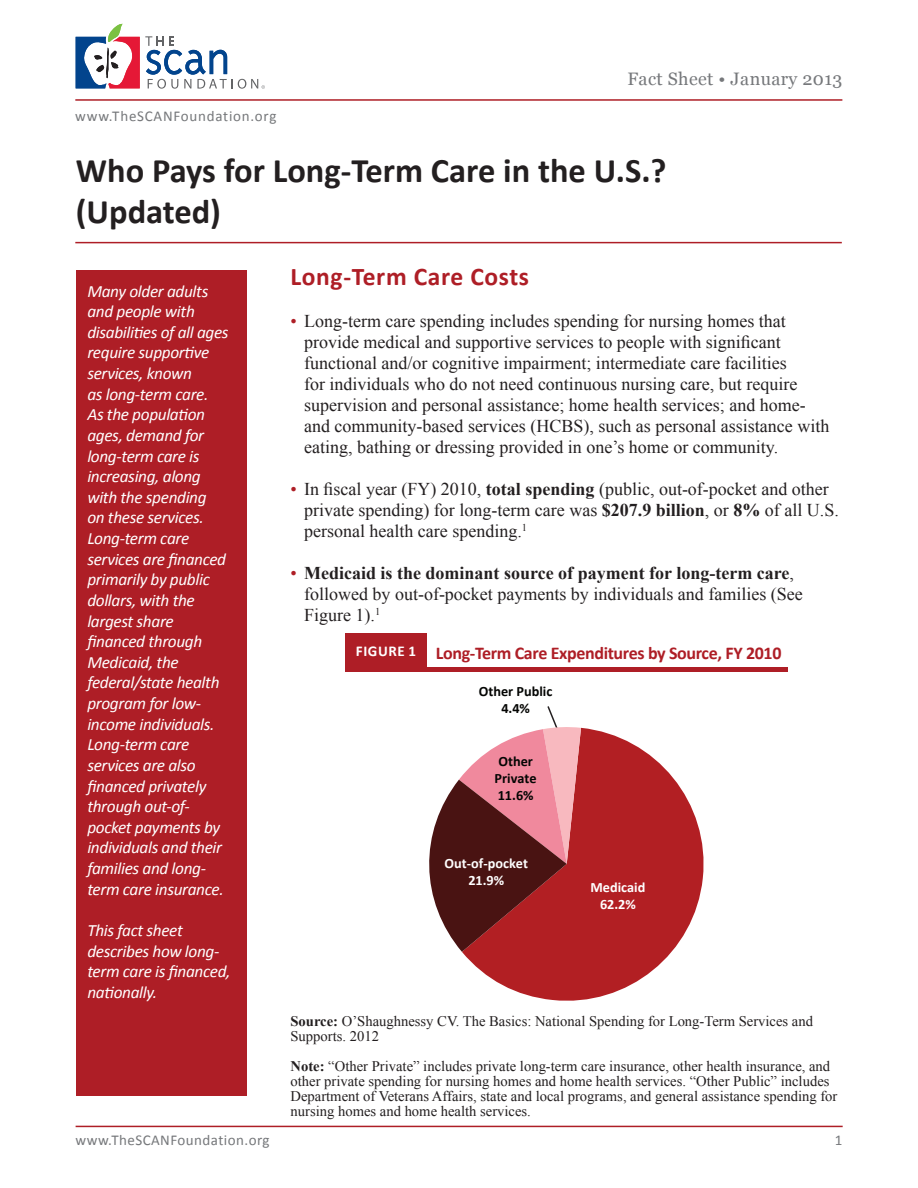
<style>
.page{position:relative;width:918px;height:1188px;background:#fff}
.page>*{position:absolute;margin:0;border:0;box-sizing:border-box;transform-origin:0 0}
.t1{font:700 34.5px "Calibri";color:#231f20}
.bullet_1{font:700 25.5px "Calibri";letter-spacing:.025em;color:#ae1e26}
.bullet_1-2{font:18px/21px "Times New Roman";color:#231f20}
.t2{font:700 18px "Calibri";letter-spacing:-.02em;color:#ae1e26}
.t3{font:18px "Georgia";letter-spacing:.02em;color:#76787b}
.body{font:italic 17.25px/20.5px "Calibri";letter-spacing:-.02em;color:#fff}
.t4{font:15px "Calibri";letter-spacing:.035em;color:#76787b}
.t5{font:700 15px "Calibri";letter-spacing:.04em;color:#fff}
.Paragraph_Style_1{font:14.7px/15px "Times New Roman";color:#231f20}
.t6{font:700 14.25px/17.1px "Calibri";color:#040503}
.t7{font:700 14.25px/17.1px "Calibri";color:#fff;text-align:center}
.s1{color:#ae1e26}
.s2{font-weight:700}
</style>
<div class="page">
<hr style="left:76px;top:1126px;width:767px;height:1px;background:#ae1e26">
<hr style="left:75px;top:99px;width:767px;height:2px;background:#ae1e26">
<hr style="left:75px;top:242px;width:767px;height:1px;background:#ae1e26">
<div style="left:76px;top:271px;width:170px;height:825px;background:#ae1e26"></div>
<svg style="left:76px;top:24px;width:189px;height:65px"></svg>
<div style="left:345px;top:634px;width:82px;height:36px;background:#ae1e26"></div>
<div style="left:345px;top:667px;width:442px;height:5px;background:#ae1e26"></div>
<svg style="left:462px;top:728px;width:242px;height:273px;fill:#b21f23"></svg>
<svg style="left:429px;top:706px;width:152px;height:246px"></svg>
<p class="t4" style="left:75px;top:107px;width:203px">www.TheSCANFoundation.org</p>
<p class="t3" style="left:627px;top:69px;width:216px">Fact Sheet • January 2013</p>
<p class="t1" style="left:76px;top:150px;width:592px">Who Pays for Long-Term Care in the U.S.?</p>
<p class="t1" style="left:76px;top:190px;width:147px">(Updated)</p>
<p class="body" style="left:87px;top:280px;width:143px">Many older adults and people with disabilities of all ages require supportive services, known<br>as long-term care.<br>As the population ages, demand for long-term care is increasing, along with the spending<br>on these services.<br>Long-term care services are financed primarily by public dollars, with the largest share financed through<br>Medicaid, the federal/state health program for low&shy;income individuals.<br>Long-term care services are also financed privately through out-of&shy;pocket payments by individuals and their families and long&shy;term care insurance.</p>
<p class="body" style="left:87px;top:919px;width:145px">This fact sheet describes how long&shy;term care is financed, nationally.</p>
<p class="bullet_1" style="left:291px;top:261px;width:240px">Long-Term Care Costs</p>
<p class="bullet_1-2" style="left:304px;top:310px;width:527px;text-indent:-14px"><span class="s1">•</span> Long-term care spending includes spending for nursing homes that provide medical and supportive services to people with significant functional and/or cognitive impairment; intermediate care facilities<br>for individuals who do not need continuous nursing care, but require supervision and personal assistance; home health services; and home&shy;and community-based services (HCBS), such as personal assistance with eating, bathing or dressing provided in one’s home or community.</p>
<p class="bullet_1-2" style="left:304px;top:478px;width:536px;text-indent:-14px"><span class="s1">•</span> In fiscal year (FY) 2010, <span class="s2">total spending</span> (public, out-of-pocket and other private spending) for long-term care was <span class="s2">$207.9 billion</span>, or <span class="s2">8%</span> of all U.S. personal health care spending.<sup>1</sup></p>
<p class="bullet_1-2" style="left:304px;top:562px;width:500px;text-indent:-14px"><span class="s1">•</span> <span class="s2">Medicaid is the dominant source of payment for long-term care</span>, followed by out-of-pocket payments by individuals and families (See<br>Figure 1).<sup>1</sup></p>
<p class="t5" style="left:356px;top:642px;width:62px">FIGURE 1</p>
<p class="t2" style="left:436px;top:642px;width:347px">Long-Term Care Expenditures by Source, FY 2010</p>
<p class="t6" style="left:479px;top:682px;width:75px;text-align:center">Other Public<br>4.4%</p>
<p class="t6" style="left:495px;top:752px;width:44px">Other<br>Private<br>11.6%</p>
<p class="t7" style="left:445px;top:854px;width:85px">Out-of-pocket<br>21.9%</p>
<p class="t7" style="left:590px;top:878px;width:56px">Medicaid<br>62.2%</p>
<p class="Paragraph_Style_1" style="left:291px;top:1014px;width:524px"><span class="s2">Source:</span> O’Shaughnessy CV. The Basics: National Spending for Long-Term Services and<br>Supports. 2012</p>
<p class="Paragraph_Style_1" style="left:291px;top:1059px;width:548px"><span class="s2">Note:</span> “Other Private” includes private long-term care insurance, other health insurance, and other private spending for nursing homes and home health services. “Other Public” includes Department of Veterans Affairs, state and local programs, and general assistance spending for nursing homes and home health services.</p>
<p class="t4" style="left:76px;top:1131px;width:195px">www.TheSCANFoundation.org</p>
<p class="t4" style="left:835px;top:1130px;width:9px">1</p>
</div>
